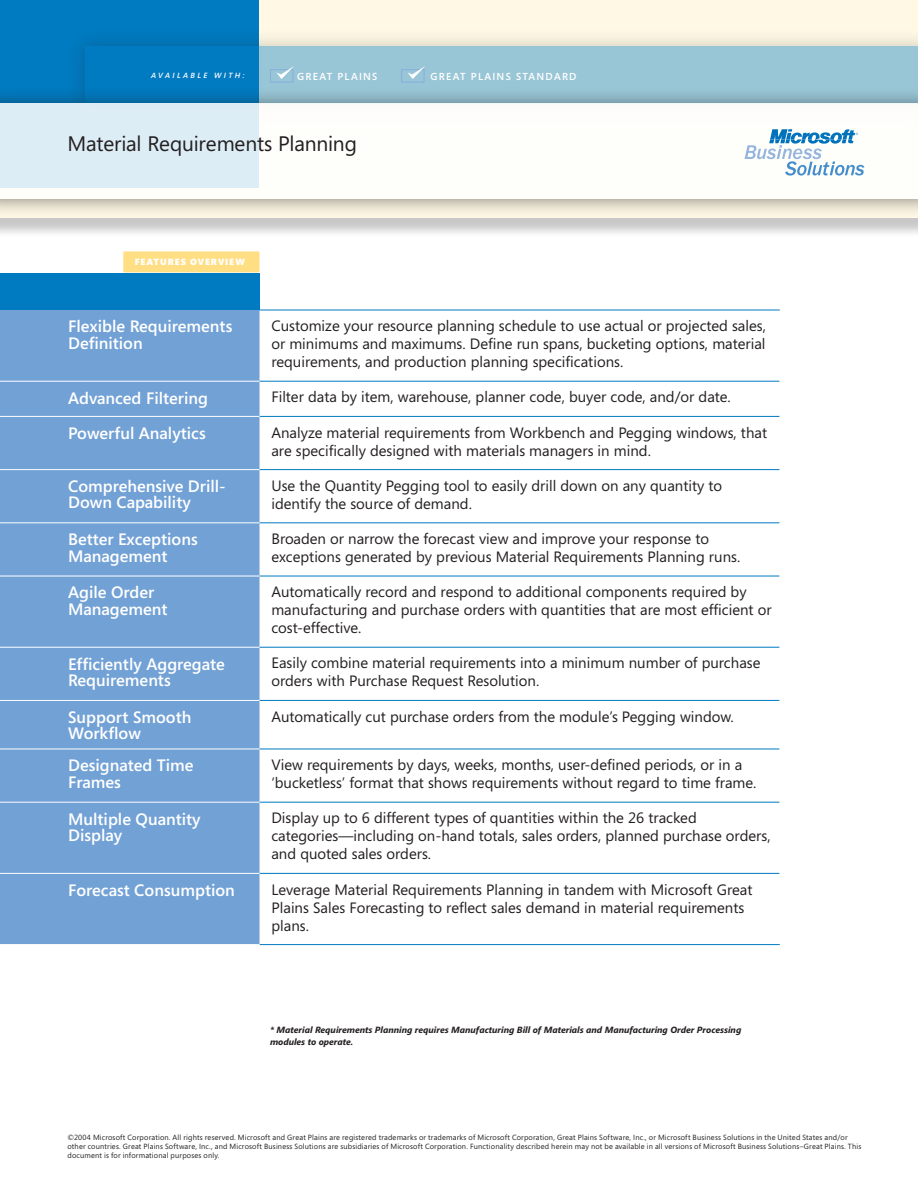
<style>
.page{position:relative;width:918px;height:1188px;background:#fff}
.page>*{position:absolute;margin:0;border:0;box-sizing:border-box;transform-origin:0 0}
.t1{font:21px "Segoe";letter-spacing:-.01em;color:#231f20}
.t2{font:600 16.5px/16.5px "Segoe";color:#fff}
.t3{font:15px/18px "Segoe";color:#231f20}
.t4{font:600 10.2px "Segoe";letter-spacing:.12em;color:#fff}
.t5{font:italic 700 9px/12px "Segoe";color:#231f20}
.t6{font:900 9px "Segoe";letter-spacing:.1em;color:#fff}
.t7{font:7.5px/9px "Segoe";letter-spacing:.02em;color:#231f20}
.t8{font:italic 600 7.5px "Segoe";letter-spacing:.315em;color:#fff}
</style>
<div class="page">
<div style="left:0;top:0;width:918px;height:239px;background:#231f20;opacity:.25"></div>
<div style="left:0;top:0;width:918px;height:218px;background:#fef8e5"></div>
<div style="left:0;top:0;width:259px;height:188px;background:#007ac0"></div>
<div style="left:68px;top:29px;width:850px;height:93px;background:#231f20;opacity:.62"></div>
<svg style="left:85px;top:46px;width:833px;height:40px;fill:#99c6d6"></svg>
<div style="left:0;top:86px;width:918px;height:131px;background:#231f20;opacity:.62"></div>
<svg style="left:0;top:104px;width:918px;height:95px;background:#f5f9f9"></svg>
<svg style="left:745px;top:129px;width:119px;height:47px;background:#c7deed"></svg>
<div style="left:270px;top:69px;width:23px;height:13px;border:1px solid #88aedb"></div>
<svg style="left:276px;top:66px;width:18px;height:13px"></svg>
<div style="left:401px;top:69px;width:23px;height:13px;border:1px solid #88aedb"></div>
<svg style="left:407px;top:66px;width:18px;height:13px"></svg>
<div style="left:123px;top:251px;width:137px;height:22px;background:#ffde84"></div>
<div style="left:122px;top:250px;width:139px;height:24px;border:2px solid #fff"></div>
<div style="left:0;top:274px;width:260px;height:36px;background:#007ac0"></div>
<div style="left:0;top:310px;width:260px;height:634px;background:#72a1d5"></div>
<hr style="left:259px;top:310px;width:521px;height:1px;background:#007ac0">
<hr style="left:260px;top:381px;width:519px;height:1px;background:#007ac0">
<hr style="left:260px;top:416px;width:519px;height:1px;background:#007ac0">
<hr style="left:260px;top:469px;width:519px;height:1px;background:#007ac0">
<hr style="left:260px;top:523px;width:519px;height:1px;background:#007ac0">
<hr style="left:260px;top:576px;width:519px;height:1px;background:#007ac0">
<hr style="left:260px;top:647px;width:519px;height:1px;background:#007ac0">
<hr style="left:260px;top:700px;width:519px;height:1px;background:#007ac0">
<hr style="left:260px;top:749px;width:519px;height:1px;background:#007ac0">
<hr style="left:260px;top:802px;width:519px;height:1px;background:#007ac0">
<hr style="left:260px;top:873px;width:519px;height:1px;background:#007ac0">
<hr style="left:260px;top:944px;width:520px;height:1px;background:#007ac0">
<hr style="left:0;top:381px;width:259px;height:1px;background:#fff">
<hr style="left:0;top:416px;width:259px;height:1px;background:#fff">
<hr style="left:0;top:469px;width:259px;height:1px;background:#fff">
<hr style="left:0;top:523px;width:259px;height:1px;background:#fff">
<hr style="left:0;top:576px;width:259px;height:1px;background:#fff">
<hr style="left:0;top:647px;width:259px;height:1px;background:#fff">
<hr style="left:0;top:700px;width:259px;height:1px;background:#fff">
<hr style="left:0;top:749px;width:259px;height:1px;background:#fff">
<hr style="left:0;top:802px;width:259px;height:1px;background:#fff">
<hr style="left:0;top:873px;width:259px;height:1px;background:#fff">
<p class="t8" style="left:151px;top:71px;width:95px">AVAILABLE WITH:</p>
<p class="t4" style="left:297px;top:70px;width:82px">GREAT PLAINS</p>
<p class="t4" style="left:431px;top:70px;width:147px">GREAT PLAINS STANDARD</p>
<h1 class="t1" style="left:68px;top:132px;width:291px">Material Requirements Planning</h1>
<p class="t6" style="left:135px;top:257px;width:111px">FEATURES OVERVIEW</p>
<p class="t2" style="left:68px;top:318px;width:166px">Flexible Requirements<br>Definition</p>
<p class="t3" style="left:271px;top:317px;width:496px;text-align:justify">Customize your resource planning schedule to use actual or projected sales, or minimums and maximums. Define run spans, bucketing options, material requirements, and production planning specifications.</p>
<p class="t2" style="left:68px;top:390px;width:141px">Advanced Filtering</p>
<p class="t3" style="left:271px;top:388px;width:461px">Filter data by item, warehouse, planner code, buyer code, and/or date.</p>
<p class="t2" style="left:68px;top:425px;width:139px">Powerful Analytics</p>
<p class="t3" style="left:271px;top:423px;width:497px">Analyze material requirements from Workbench and Pegging windows, that are specifically designed with materials managers in mind.</p>
<p class="t2" style="left:68px;top:478px;width:159px">Comprehensive Drill-<br>Down Capability</p>
<p class="t3" style="left:271px;top:477px;width:452px">Use the Quantity Pegging tool to easily drill down on any quantity to identify the source of demand.</p>
<p class="t2" style="left:68px;top:531px;width:131px">Better Exceptions<br>Management</p>
<p class="t3" style="left:271px;top:530px;width:470px">Broaden or narrow the forecast view and improve your response to exceptions generated by previous Material Requirements Planning runs.</p>
<p class="t2" style="left:68px;top:584px;width:101px">Agile Order<br>Management</p>
<p class="t3" style="left:271px;top:583px;width:502px">Automatically record and respond to additional components required by manufacturing and purchase orders with quantities that are most efficient or cost-effective.</p>
<p class="t2" style="left:68px;top:656px;width:158px">Efficiently Aggregate<br>Requirements</p>
<p class="t3" style="left:271px;top:654px;width:491px">Easily combine material requirements into a minimum number of purchase orders with Purchase Request Resolution.</p>
<p class="t2" style="left:68px;top:709px;width:125px">Support Smooth<br>Workflow</p>
<p class="t3" style="left:271px;top:707px;width:464px">Automatically cut purchase orders from the module’s Pegging window.</p>
<p class="t2" style="left:68px;top:757px;width:127px">Designated Time<br>Frames</p>
<p class="t3" style="left:271px;top:756px;width:487px">View requirements by days, weeks, months, user-defined periods, or in a ‘bucketless’ format that shows requirements without regard to time frame.</p>
<p class="t2" style="left:68px;top:811px;width:134px">Multiple Quantity<br>Display</p>
<p class="t3" style="left:271px;top:809px;width:501px">Display up to 6 different types of quantities within the 26 tracked categories—including on-hand totals, sales orders, planned purchase orders, and quoted sales orders.</p>
<p class="t2" style="left:68px;top:882px;width:168px">Forecast Consumption</p>
<p class="t3" style="left:271px;top:880px;width:483px">Leverage Material Requirements Planning in tandem with Microsoft Great<br>Plains Sales Forecasting to reflect sales demand in material requirements plans.</p>
<p class="t5" style="left:270px;top:1024px;width:473px">* Material Requirements Planning requires Manufacturing Bill of Materials and Manufacturing Order Processing modules to operate.</p>
<p class="t7" style="left:68px;top:1133px;width:795px">©2004 Microsoft Corporation. All rights reserved. Microsoft and Great Plains are registered trademarks or trademarks of Microsoft Corporation, Great Plains Software, Inc., or Microsoft Business Solutions in the United States and/or other countries. Great Plains Software, Inc., and Microsoft Business Solutions are subsidiaries of Microsoft Corporation. Functionality described herein may not be available in all versions of Microsoft Business Solutions–Great Plains. This document is for informational purposes only.</p>
</div>
